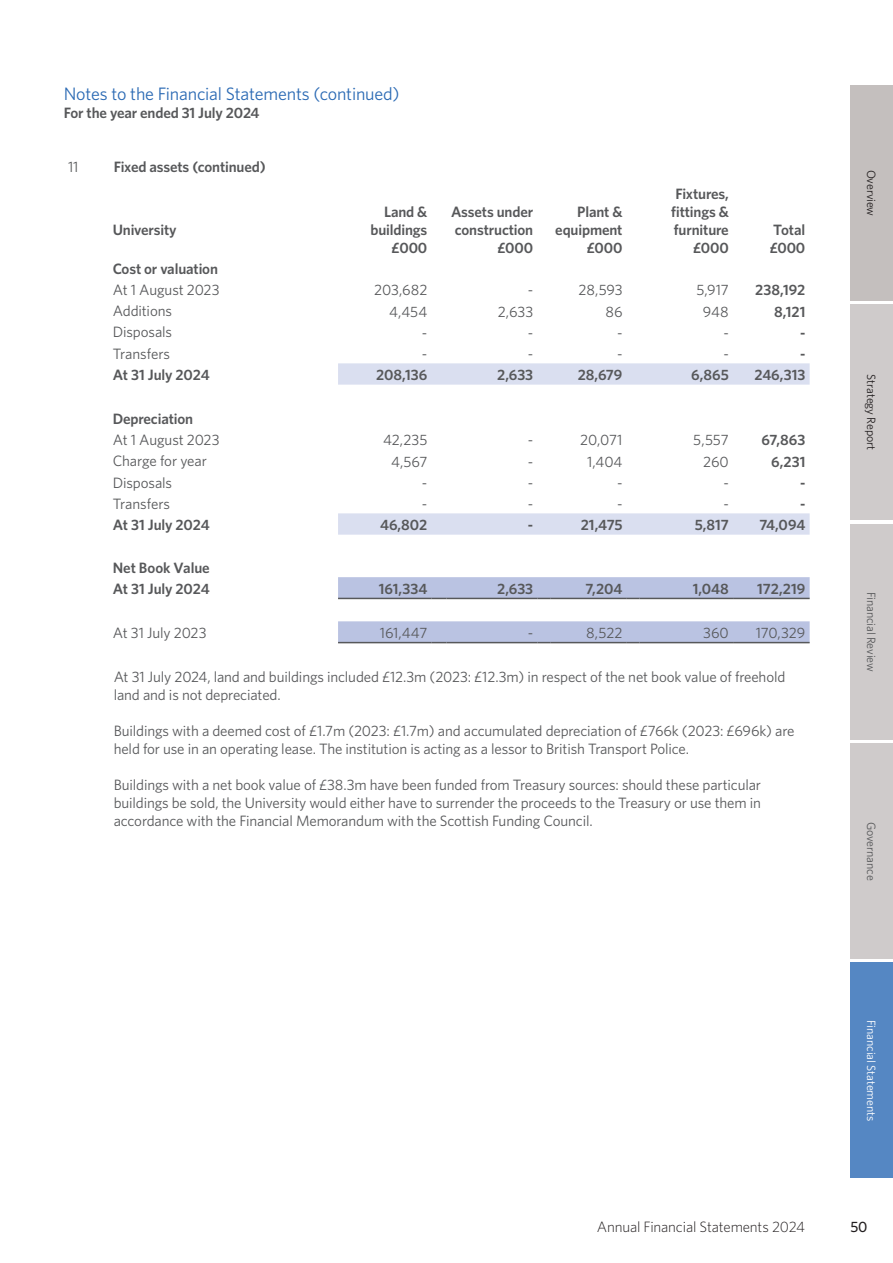
<style>
.page{position:relative;width:893px;height:1263px;background:#fff}
.page>*{position:absolute;margin:0;border:0;box-sizing:border-box;transform-origin:0 0}
.NEW_SUB_HEAD_GCU_BLUE_T1{font:18px "Whitney";letter-spacing:-.01em;color:#2b6ab4}
.NEW_BODY{font:15px/18px "Whitney";letter-spacing:-.01em;color:#57585a}
.NEW_SUB_BOLD{font:600 15px/18px "Whitney";letter-spacing:-.01em;color:#57585a;text-align:right}
.NEW_BODY-2{font:600 15px "Whitney";letter-spacing:-.01em;color:#57585a}
.t1{font:300 15px "Whitney";letter-spacing:-.01em;color:#231f20}
.t2{font:500 15px "Whitney";color:#231f20}
.NEW_BODY-3{font:12px "Whitney";letter-spacing:-.01em;color:#57585a}
.NEW_BODY-4{font:12px "Whitney";letter-spacing:-.01em;color:#231f20}
.NEW_BODY-5{font:12px "Whitney";letter-spacing:-.01em;color:#fff}
</style>
<div class="page">
<div style="left:850px;top:85px;width:43px;height:215px;background:#c4bfbe"></div>
<div style="left:850px;top:304px;width:43px;height:216px;background:#cfcbcb"></div>
<div style="left:850px;top:524px;width:43px;height:215px;background:#cfcbcb"></div>
<div style="left:850px;top:743px;width:43px;height:215px;background:#cfcbcb"></div>
<div style="left:850px;top:963px;width:43px;height:215px;background:#5587c3"></div>
<svg style="left:338px;top:363px;width:472px;height:172px"></svg>
<svg style="left:338px;top:577px;width:472px;height:66px"></svg>
<hr style="left:639px;top:642px;width:94px;height:1px;background:#57585a">
<hr style="left:733px;top:642px;width:77px;height:1px;background:#57585a">
<p class="NEW_SUB_HEAD_GCU_BLUE_T1" style="left:64px;top:82px;width:337px">Notes to the Financial Statements (continued)</p>
<p class="NEW_SUB_BOLD" style="left:64px;top:104px;width:197px">For the year ended 31 July 2024</p>
<p class="NEW_BODY" style="left:68px;top:157px;width:12px">11</p>
<p class="NEW_BODY-2" style="left:114px;top:157px;width:153px">Fixed assets (continued)</p>
<p class="NEW_SUB_BOLD" style="left:113px;top:220px;width:65px">University</p>
<p class="NEW_SUB_BOLD" style="left:370px;top:202px;width:58px">Land &amp; buildings</p>
<p class="NEW_SUB_BOLD" style="left:392px;top:238px;width:37px">£000</p>
<p class="NEW_SUB_BOLD" style="left:451px;top:202px;width:84px;text-align:left">Assets under construction</p>
<p class="NEW_SUB_BOLD" style="left:497px;top:238px;width:37px">£000</p>
<p class="NEW_SUB_BOLD" style="left:555px;top:202px;width:69px">Plant &amp; equipment</p>
<p class="NEW_SUB_BOLD" style="left:587px;top:238px;width:37px">£000</p>
<p class="NEW_SUB_BOLD" style="left:671px;top:184px;width:59px;text-align:justify">Fixtures, fittings &amp; furniture</p>
<p class="NEW_SUB_BOLD" style="left:693px;top:238px;width:37px">£000</p>
<p class="NEW_SUB_BOLD" style="left:773px;top:220px;width:34px">Total</p>
<p class="NEW_SUB_BOLD" style="left:770px;top:238px;width:37px">£000</p>
<p class="NEW_BODY-2" style="left:113px;top:259px;width:107px">Cost or valuation</p>
<p class="NEW_BODY" style="left:113px;top:280px;width:108px">At 1 August 2023</p>
<p class="NEW_BODY" style="left:374px;top:281px;width:55px">203,682</p>
<p class="NEW_BODY" style="left:528px;top:281px;width:7px">-</p>
<p class="NEW_BODY" style="left:579px;top:281px;width:45px">28,593</p>
<p class="NEW_BODY" style="left:696px;top:281px;width:34px">5,917</p>
<p class="NEW_SUB_BOLD" style="left:755px;top:281px;width:52px">238,192</p>
<p class="NEW_BODY" style="left:113px;top:302px;width:61px">Additions</p>
<p class="NEW_BODY" style="left:389px;top:302px;width:40px">4,454</p>
<p class="NEW_BODY" style="left:498px;top:302px;width:37px">2,633</p>
<p class="NEW_BODY" style="left:605px;top:302px;width:19px">86</p>
<p class="NEW_BODY" style="left:703px;top:302px;width:28px">948</p>
<p class="NEW_SUB_BOLD" style="left:774px;top:302px;width:33px">8,121</p>
<p class="NEW_BODY" style="left:113px;top:323px;width:61px">Disposals</p>
<p class="NEW_BODY" style="left:422px;top:323px;width:7px">-</p>
<p class="NEW_BODY" style="left:528px;top:323px;width:7px">-</p>
<p class="NEW_BODY" style="left:617px;top:323px;width:7px">-</p>
<p class="NEW_BODY" style="left:723px;top:323px;width:7px">-</p>
<p class="NEW_SUB_BOLD" style="left:800px;top:323px;width:7px">-</p>
<p class="NEW_BODY" style="left:113px;top:344px;width:59px">Transfers</p>
<p class="NEW_BODY" style="left:422px;top:344px;width:7px">-</p>
<p class="NEW_BODY" style="left:528px;top:344px;width:7px">-</p>
<p class="NEW_BODY" style="left:617px;top:344px;width:7px">-</p>
<p class="NEW_BODY" style="left:723px;top:344px;width:7px">-</p>
<p class="NEW_SUB_BOLD" style="left:800px;top:345px;width:7px">-</p>
<p class="NEW_SUB_BOLD" style="left:113px;top:365px;width:99px">At 31 July 2024</p>
<p class="NEW_SUB_BOLD" style="left:376px;top:366px;width:53px">208,136</p>
<p class="NEW_SUB_BOLD" style="left:497px;top:366px;width:38px">2,633</p>
<p class="NEW_SUB_BOLD" style="left:578px;top:366px;width:46px">28,679</p>
<p class="NEW_SUB_BOLD" style="left:691px;top:366px;width:39px">6,865</p>
<p class="NEW_SUB_BOLD" style="left:755px;top:366px;width:52px">246,313</p>
<p class="NEW_BODY-2" style="left:113px;top:409px;width:82px">Depreciation</p>
<p class="NEW_BODY" style="left:113px;top:430px;width:108px">At 1 August 2023</p>
<p class="NEW_BODY" style="left:383px;top:431px;width:46px">42,235</p>
<p class="NEW_BODY" style="left:528px;top:431px;width:7px">-</p>
<p class="NEW_BODY" style="left:580px;top:431px;width:44px">20,071</p>
<p class="NEW_BODY" style="left:693px;top:431px;width:37px">5,557</p>
<p class="NEW_SUB_BOLD" style="left:762px;top:431px;width:45px">67,863</p>
<p class="NEW_BODY" style="left:113px;top:452px;width:96px">Charge for year</p>
<p class="NEW_BODY" style="left:391px;top:452px;width:38px">4,567</p>
<p class="NEW_BODY" style="left:528px;top:452px;width:7px">-</p>
<p class="NEW_BODY" style="left:587px;top:452px;width:37px">1,404</p>
<p class="NEW_BODY" style="left:703px;top:452px;width:27px">260</p>
<p class="NEW_SUB_BOLD" style="left:771px;top:452px;width:36px">6,231</p>
<p class="NEW_BODY" style="left:113px;top:473px;width:61px">Disposals</p>
<p class="NEW_BODY" style="left:422px;top:473px;width:7px">-</p>
<p class="NEW_BODY" style="left:528px;top:473px;width:7px">-</p>
<p class="NEW_BODY" style="left:617px;top:473px;width:7px">-</p>
<p class="NEW_BODY" style="left:723px;top:473px;width:7px">-</p>
<p class="NEW_SUB_BOLD" style="left:800px;top:473px;width:7px">-</p>
<p class="NEW_BODY" style="left:113px;top:494px;width:59px">Transfers</p>
<p class="NEW_BODY" style="left:422px;top:494px;width:7px">-</p>
<p class="NEW_BODY" style="left:528px;top:494px;width:7px">-</p>
<p class="NEW_BODY" style="left:617px;top:494px;width:7px">-</p>
<p class="NEW_BODY" style="left:723px;top:494px;width:7px">-</p>
<p class="NEW_SUB_BOLD" style="left:800px;top:495px;width:7px">-</p>
<p class="NEW_SUB_BOLD" style="left:113px;top:515px;width:99px">At 31 July 2024</p>
<p class="NEW_SUB_BOLD" style="left:380px;top:516px;width:49px">46,802</p>
<p class="NEW_SUB_BOLD" style="left:528px;top:516px;width:7px">-</p>
<p class="NEW_SUB_BOLD" style="left:581px;top:516px;width:43px">21,475</p>
<p class="NEW_SUB_BOLD" style="left:695px;top:516px;width:36px">5,817</p>
<p class="NEW_SUB_BOLD" style="left:759px;top:516px;width:47px">74,094</p>
<p class="NEW_SUB_BOLD" style="left:113px;top:558px;width:99px">Net Book Value</p>
<p class="NEW_SUB_BOLD" style="left:113px;top:579px;width:99px">At 31 July 2024</p>
<p class="NEW_SUB_BOLD" style="left:379px;top:579px;width:50px">161,334</p>
<p class="NEW_SUB_BOLD" style="left:497px;top:579px;width:38px">2,633</p>
<p class="NEW_SUB_BOLD" style="left:585px;top:579px;width:39px">7,204</p>
<p class="NEW_SUB_BOLD" style="left:693px;top:579px;width:38px">1,048</p>
<p class="NEW_SUB_BOLD" style="left:757px;top:579px;width:50px">172,219</p>
<p class="NEW_BODY" style="left:113px;top:623px;width:95px">At 31 July 2023</p>
<p class="NEW_BODY" style="left:380px;top:623px;width:49px">161,447</p>
<p class="NEW_BODY" style="left:528px;top:623px;width:7px">-</p>
<p class="NEW_BODY" style="left:586px;top:623px;width:38px">8,522</p>
<p class="NEW_BODY" style="left:703px;top:623px;width:27px">360</p>
<p class="NEW_BODY" style="left:756px;top:623px;width:51px">170,329</p>
<p class="NEW_BODY" style="left:114px;top:667px;width:673px">At 31 July 2024, land and buildings included £12.3m (2023: £12.3m) in respect of the net book value of freehold land and is not depreciated.</p>
<p class="NEW_BODY" style="left:114px;top:721px;width:682px">Buildings with a deemed cost of £1.7m (2023: £1.7m) and accumulated depreciation of £766k (2023: £696k) are held for use in an operating lease. The institution is acting as a lessor to British Transport Police.</p>
<p class="NEW_BODY" style="left:114px;top:775px;width:649px;text-align:justify">Buildings with a net book value of £38.3m have been funded from Treasury sources: should these particular buildings be sold, the University would either have to surrender the proceeds to the Treasury or use them in accordance with the Financial Memorandum with the Scottish Funding Council.</p>
<p class="NEW_BODY-4" style="left:879px;top:170px;width:48px;rotate:90deg">Overview</p>
<p class="NEW_BODY-4" style="left:879px;top:374px;width:77px;rotate:90deg">Strategy Report</p>
<p class="NEW_BODY-3" style="left:879px;top:592px;width:82px;rotate:90deg">Financial Review</p>
<p class="NEW_BODY-3" style="left:879px;top:822px;width:60px;rotate:90deg">Governance</p>
<p class="t1" style="left:597px;top:1217px;width:210px">Annual Financial Statements 2024</p>
<p class="NEW_BODY-5" style="left:879px;top:1020px;width:103px;rotate:90deg">Financial Statements</p>
<p class="t2" style="left:850px;top:1217px;width:19px">50</p>
</div>
